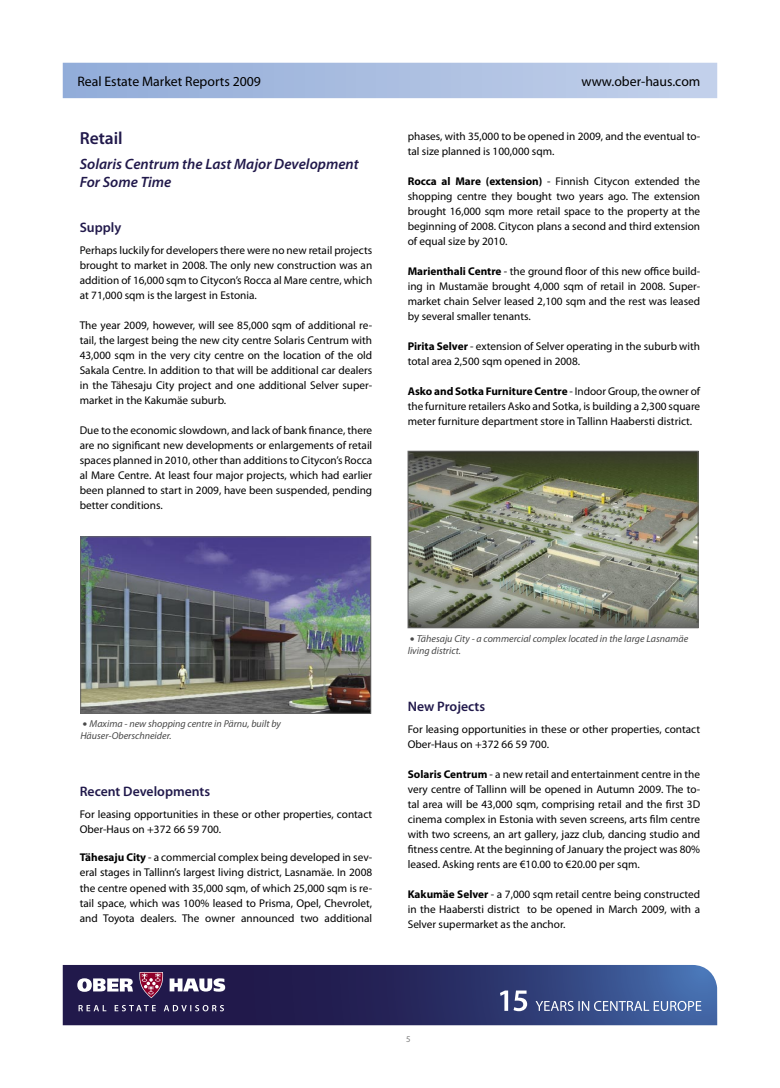
<style>
.page{position:relative;width:780px;height:1088px;background:#fff}
.page>*{position:absolute;margin:0;border:0;box-sizing:border-box;transform-origin:0 0}
.t1{font:600 17.5px "Myriad Pro";color:#21194b}
.t2{font:italic 600 15px/18px "Myriad Pro";color:#21194b}
.t3{font:13.75px "Myriad Pro";color:#000}
.t4{font:600 13.75px "Myriad Pro";color:#21194b}
.t5{font:11.25px/15px "Myriad Pro";color:#000;text-align:justify}
.t6{font:italic 10px/12px "Myriad Pro";color:#484848}
.t7{font:8.75px "Myriad Pro";color:#7c7c7c}
.s1{font-weight:700}
.s2{font-family:"Lucida Grande";font-style:normal}
</style>
<div class="page">
<svg style="left:63px;top:965px;width:654px;height:60px;background:#2b3167"></svg>
<svg style="left:170px;top:978px;width:55px;height:13px"></svg>
<svg style="left:77px;top:972px;width:87px;height:26px"></svg>
<svg style="left:79px;top:1005px;width:27px;height:6px"></svg>
<svg style="left:115px;top:1005px;width:41px;height:6px"></svg>
<svg style="left:164px;top:1005px;width:60px;height:6px"></svg>
<svg style="left:63px;top:63px;width:654px;height:35px;background:#aabee1"></svg>
<svg style="left:500px;top:990px;width:27px;height:21px"></svg>
<svg style="left:535px;top:1001px;width:166px;height:10px;background:#7688b2"></svg>
<img style="left:82px;top:538px;width:287px;height:174px">
<div style="left:80px;top:536px;width:291px;height:178px;border:1px solid #636363"></div>
<img style="left:409px;top:453px;width:287px;height:173px">
<div style="left:407px;top:451px;width:291px;height:177px;border:1px solid #636363"></div>
<p class="t3" style="left:77px;top:73px;width:185px">Real Estate Market Reports 2009</p>
<p class="t3" style="left:581px;top:73px;width:120px">www.ober-haus.com</p>
<p class="t1" style="left:80px;top:129px;width:44px">Retail</p>
<p class="t2" style="left:80px;top:156px;width:280px">Solaris Centrum the Last Major Development<br>For Some Time</p>
<p class="t4" style="left:80px;top:220px;width:43px">Supply</p>
<p class="t5" style="left:80px;top:243px;width:294px">Perhaps luckily for developers there were no new retail projects brought to market in 2008. The only new construction was an addition of 16,000 sqm to Citycon’s Rocca al Mare centre, which at 71,000 sqm is the largest in Estonia.</p>
<p class="t5" style="left:80px;top:318px;width:294px">The year 2009, however, will see 85,000 sqm of additional re&shy;tail, the largest being the new city centre Solaris Centrum with 43,000 sqm in the very city centre on the location of the old Sakala Centre. In addition to that will be additional car dealers in the Tähesaju City project and one additional Selver super&shy;market in the Kakumäe suburb.</p>
<p class="t5" style="left:80px;top:423px;width:294px">Due to the economic slowdown, and lack of bank finance, there are no significant new developments or enlargements of retail spaces planned in 2010, other than additions to Citycon’s Rocca al Mare Centre. At least four major projects, which had earlier been planned to start in 2009, have been suspended, pending better conditions.</p>
<p class="t5" style="left:407px;top:128px;width:294px">phases, with 35,000 to be opened in 2009, and the eventual to&shy;tal size planned is 100,000 sqm.</p>
<p class="t5" style="left:407px;top:173px;width:294px"><span class="s1">Rocca al Mare (extension)</span> - Finnish Citycon extended the shopping centre they bought two years ago. The extension brought 16,000 sqm more retail space to the property at the beginning of 2008. Citycon plans a second and third extension of equal size by 2010.</p>
<p class="t5" style="left:407px;top:263px;width:294px"><span class="s1">Marienthali Centre</span> - the ground floor of this new office build&shy;ing in Mustamäe brought 4,000 sqm of retail in 2008. Super&shy;market chain Selver leased 2,100 sqm and the rest was leased by several smaller tenants.</p>
<p class="t5" style="left:407px;top:338px;width:294px"><span class="s1">Pirita Selver</span> - extension of Selver operating in the suburb with total area 2,500 sqm opened in 2008.</p>
<p class="t5" style="left:407px;top:383px;width:294px"><span class="s1">Asko and Sotka Furniture Centre</span> - Indoor Group, the owner of the furniture retailers Asko and Sotka, is building a 2,300 square meter furniture department store in Tallinn Haabersti district.</p>
<p class="t6" style="left:82px;top:718px;width:200px"><span class="s2">•</span> Maxima - new shopping centre in Pärnu, built by</p>
<p class="t6" style="left:80px;top:730px;width:93px">Häuser-Oberschneider.</p>
<p class="t4" style="left:80px;top:784px;width:132px">Recent Developments</p>
<p class="t5" style="left:80px;top:807px;width:294px">For leasing opportunities in these or other properties, contact<br>Ober-Haus on +372 66 59 700.</p>
<p class="t5" style="left:80px;top:850px;width:294px"><span class="s1">Tähesaju City</span> - a commercial complex being developed in sev&shy;eral stages in Tallinn’s largest living district, Lasnamäe. In 2008 the centre opened with 35,000 sqm, of which 25,000 sqm is re&shy;tail space, which was 100% leased to Prisma, Opel, Chevrolet, and Toyota dealers. The owner announced two additional</p>
<p class="t6" style="left:407px;top:633px;width:282px"><span class="s2">•</span> Tähesaju City - a commercial complex located in the large Lasnamäe living district.</p>
<p class="t4" style="left:407px;top:699px;width:79px">New Projects</p>
<p class="t5" style="left:407px;top:722px;width:294px">For leasing opportunities in these or other properties, contact<br>Ober-Haus on +372 66 59 700.</p>
<p class="t5" style="left:407px;top:767px;width:294px"><span class="s1">Solaris Centrum</span> - a new retail and entertainment centre in the very centre of Tallinn will be opened in Autumn 2009. The to&shy;tal area will be 43,000 sqm, comprising retail and the first 3D cinema complex in Estonia with seven screens, arts film centre with two screens, an art gallery, jazz club, dancing studio and fitness centre. At the beginning of January the project was 80% leased. Asking rents are €10.00 to €20.00 per sqm.</p>
<p class="t5" style="left:407px;top:887px;width:294px"><span class="s1">Kakumäe Selver</span> - a 7,000 sqm retail centre being constructed in the Haabersti district to be opened in March 2009, with a Selver supermarket as the anchor.</p>
<p class="t7" style="left:406px;top:1034px;width:6px">5</p>
</div>
